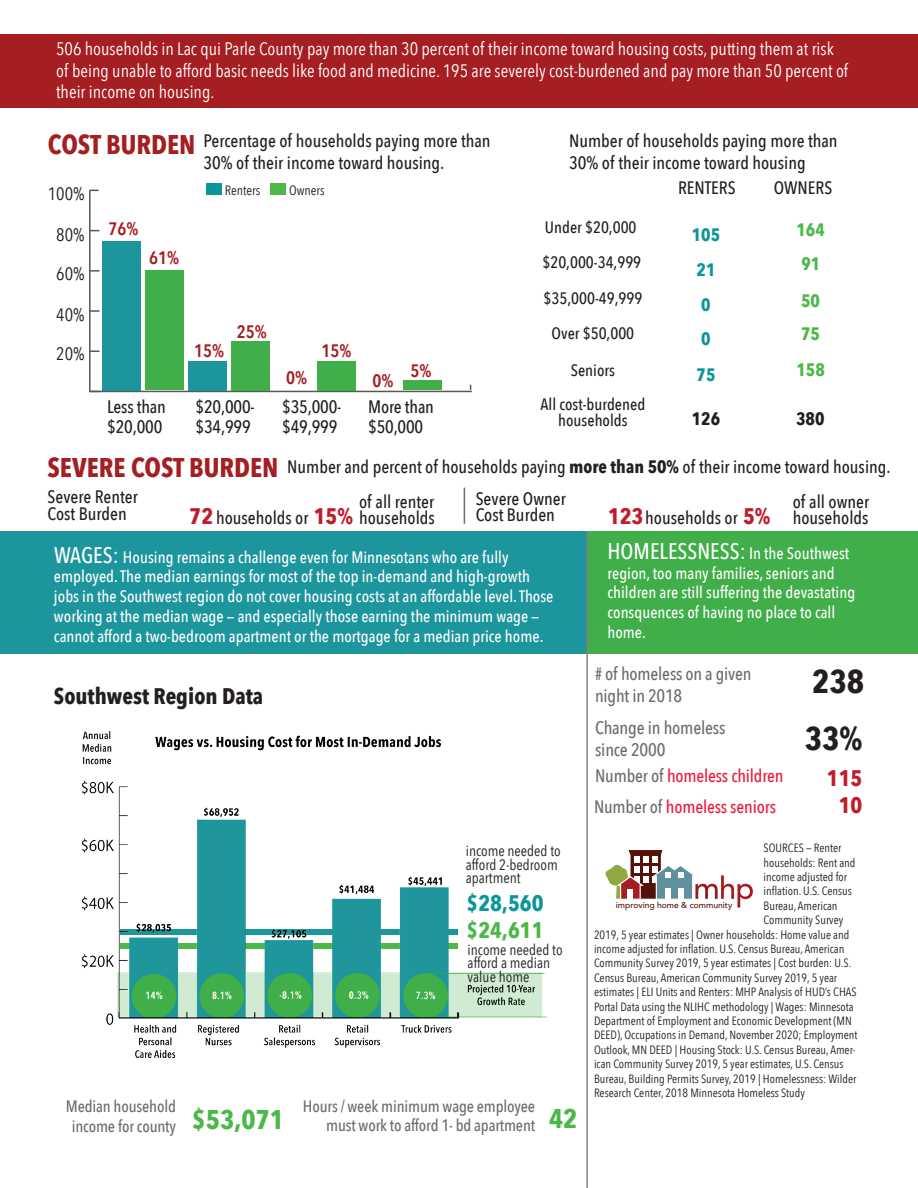
<style>
.page{position:relative;width:918px;height:1188px;background:#fff}
.page>*{position:absolute;margin:0;border:0;box-sizing:border-box;transform-origin:0 0}
.t1{font:700 33px "Avenir Next Condensed";color:#231f20}
.t2{font:700 27px "Avenir Next Condensed";color:#a51e22}
.t3{font:700 22.5px "Avenir Next Condensed";color:#231f20}
.t4{font:700 22.5px "Avenir Next Condensed";color:#be1d2c}
.t5{font:700 22.5px "Avenir Next Condensed";color:#0d959c}
.t6{font:700 22.5px "Avenir Next Condensed";color:#4bb848}
.t7{font:500 18.15px/21.5px "Avenir Next Condensed";letter-spacing:-.01em;color:#6c6d70}
.t8{font:500 18px/19.5px "Avenir Next Condensed";color:#231f20}
.t9{font:18px/21.6px "Avenir Next Condensed";color:#fff}
.t10{font:500 18px "Avenir Next Condensed";letter-spacing:-.01em;color:#ec1a39}
.t11{font:500 18px/21.5px "Avenir Next Condensed";letter-spacing:-.01em;color:#6c6d70}
.t12{font:600 18px "Avenir Next Condensed";color:#a51d21}
.t13{font:18px/39.3px "Avenir Next Condensed";color:#231f20}
.t14{font:700 18px/33.8px "Avenir Next Condensed";color:#4bb848}
.t15{font:700 18px/35.1px "Avenir Next Condensed";color:#0d959c}
.t16{font:700 18px "Avenir Next Condensed";color:#231f20}
.t17{font:500 16.5px/19.8px "Avenir Next Condensed";color:#fff}
.t18{font:500 16.5px/19.5px "Avenir Next Condensed";letter-spacing:-.01em;color:#6c6d70}
.t19{font:500 16.5px/35.4px "Avenir Next Condensed";color:#231f20;text-align:center}
.t20{font:15px/13.5px "Avenir Next Condensed";color:#231f20}
.t21{font:13.5px "Avenir Next Condensed";color:#231f20}
.t22{font:12px "Avenir Next Condensed";color:#231f20}
.t23{font:500 8.55px "Avenir";color:#531207}
.s1{font-weight:700;font-size:27px;color:#a51e22}
.s2{font-weight:700}
.s3{font-size:22.5px}
.s4{color:#6c6d70}
</style>
<div class="page">
<hr style="left:89px;top:190px;width:2px;height:202px;background:#57585a">
<svg style="left:90px;top:350px;width:10px;height:2px"></svg>
<svg style="left:90px;top:310px;width:10px;height:2px"></svg>
<svg style="left:90px;top:270px;width:10px;height:2px"></svg>
<hr style="left:89px;top:391px;width:383px;height:1px;background:#57585a">
<div style="left:206px;top:184px;width:16px;height:11px;background:#0d959c"></div>
<div style="left:270px;top:184px;width:16px;height:11px;background:#4bb848"></div>
<div style="left:0;top:34px;width:918px;height:74px;background:#a51e22"></div>
<div style="left:588px;top:531px;width:330px;height:122px;background:#40ae49"></div>
<div style="left:0;top:531px;width:586px;height:122px;background:#1c969c"></div>
<hr style="left:586px;top:531px;width:2px;height:657px;background:#808180">
<svg style="left:605px;top:850px;width:148px;height:58px"></svg>
<div style="left:628px;top:890px;width:5px;height:9px;background:#fff"></div>
<img style="left:81px;top:731px;width:466px;height:327px">
<hr style="left:464px;top:488px;width:1px;height:36px;background:#6c6d70">
<div style="left:403px;top:380px;width:39px;height:10px;background:#40ae49"></div>
<div style="left:317px;top:361px;width:39px;height:29px;background:#40ae49"></div>
<div style="left:231px;top:341px;width:39px;height:49px;background:#40ae49"></div>
<div style="left:188px;top:361px;width:39px;height:29px;background:#1c969c"></div>
<div style="left:146px;top:270px;width:38px;height:120px;background:#40ae49"></div>
<div style="left:103px;top:241px;width:38px;height:149px;background:#1c969c"></div>
<p class="t9" style="left:56px;top:37px;width:794px">506 households in Lac qui Parle County pay more than 30 percent of their income toward housing costs, putting them at risk of being unable to afford basic needs like food and medicine. 195 are severely cost-burdened and pay more than 50 percent of their income on housing.</p>
<h2 class="t2" style="left:48px;top:128px;width:149px">COST BURDEN</h2>
<h3 class="t8" style="left:569px;top:130px;width:270px;line-height:21.6px">Number of households paying more than<br>30% of their income toward housing</h3>
<h3 class="t8" style="left:204px;top:130px;width:289px;line-height:21.6px">Percentage of households paying more than<br>30% of their income toward housing.</h3>
<h3 class="t8" style="left:678px;top:178px;width:59px">RENTERS</h3>
<h3 class="t8" style="left:774px;top:178px;width:60px">OWNERS</h3>
<p class="t21" style="left:225px;top:179px;width:37px">Renters</p>
<p class="t21" style="left:289px;top:179px;width:37px">Owners</p>
<h3 class="t13" style="left:48px;top:173px;width:38px">100%</h3>
<h3 class="t13" style="left:56px;top:214px;width:30px">80%<br>60%</h3>
<h3 class="t13" style="left:56px;top:295px;width:30px;line-height:38.5px">40%<br>20%</h3>
<h3 class="t19" style="left:542px;top:210px;width:101px">Under $20,000 $20,000-34,999 $35,000-49,999<br>Over $50,000</h3>
<h3 class="t19" style="left:541px;top:354px;width:106px;line-height:33.5px">Seniors<br>All cost-burdened</h3>
<h3 class="t19" style="left:558px;top:403px;width:71px">households</h3>
<h3 class="t8" style="left:48px;top:457px;width:845px"><span class="s1">SEVERE COST BURDEN</span> Number and percent of households paying <span class="s2">more than 50%</span> of their income toward housing.</h3>
<h3 class="t8" style="left:216px;top:508px;width:94px">households or</h3>
<h3 class="t12" style="left:109px;top:213px;width:31px">76%</h3>
<h3 class="t14" style="left:796px;top:213px;width:30px">164<br>91</h3>
<h3 class="t14" style="left:801px;top:284px;width:20px;line-height:33px">50<br>75</h3>
<h3 class="t14" style="left:796px;top:353px;width:30px">158</h3>
<h3 class="t15" style="left:692px;top:217px;width:30px">105<br>21<br>0<br>0<br>75</h3>
<h3 class="t16" style="left:692px;top:407px;width:30px">126</h3>
<h3 class="t16" style="left:796px;top:408px;width:30px">380</h3>
<h3 class="t12" style="left:149px;top:242px;width:31px">61%</h3>
<h3 class="t12" style="left:237px;top:316px;width:31px">25%</h3>
<h3 class="t12" style="left:194px;top:335px;width:31px">15%</h3>
<h3 class="t12" style="left:322px;top:335px;width:31px">15%</h3>
<h3 class="t12" style="left:410px;top:355px;width:22px">5%</h3>
<h3 class="t12" style="left:286px;top:362px;width:22px">0%</h3>
<h3 class="t12" style="left:373px;top:366px;width:22px">0%</h3>
<h3 class="t8" style="left:107px;top:397px;width:60px">Less than $20,000</h3>
<h3 class="t8" style="left:196px;top:397px;width:61px">$20,000- $34,999</h3>
<h3 class="t8" style="left:282px;top:397px;width:61px">$35,000- $49,999</h3>
<h3 class="t8" style="left:368px;top:397px;width:67px">More than $50,000</h3>
<h3 class="t8" style="left:48px;top:489px;width:92px;line-height:16.5px">Severe Renter<br>Cost Burden</h3>
<h3 class="t8" style="left:476px;top:490px;width:92px;line-height:16.5px">Severe Owner<br>Cost Burden</h3>
<h3 class="t8" style="left:359px;top:493px;width:77px;line-height:16.5px">of all renter households</h3>
<h3 class="t8" style="left:793px;top:493px;width:78px;line-height:16.5px">of all owner households</h3>
<h3 class="t4" style="left:314px;top:503px;width:41px">15%</h3>
<h3 class="t4" style="left:608px;top:503px;width:37px">123</h3>
<h3 class="t4" style="left:743px;top:503px;width:29px">5%</h3>
<h3 class="t4" style="left:190px;top:503px;width:25px">72</h3>
<h3 class="t8" style="left:645px;top:508px;width:94px">households or</h3>
<p class="t17" style="left:54px;top:547px;width:501px"><span class="s3">WAGES:</span> Housing remains a challenge even for Minnesotans who are fully employed. The median earnings for most of the top in-demand and high-growth jobs in the Southwest region do not cover housing costs at an affordable level. Those working at the median wage — and especially those earning the minimum wage — cannot afford a two-bedroom apartment or the mortgage for a median price home.</p>
<h3 class="t3" style="left:54px;top:683px;width:211px">Southwest Region Data</h3>
<p class="t20" style="left:466px;top:844px;width:96px">income needed to afford 2-bedroom apartment</p>
<h3 class="t5" style="left:467px;top:890px;width:78px">$28,560</h3>
<h3 class="t6" style="left:467px;top:917px;width:78px">$24,611</h3>
<p class="t20" style="left:468px;top:942px;width:96px">income needed to afford a median value home</p>
<h3 class="t18" style="left:72px;top:1097px;width:214px;text-indent:-6px">Median household<br>income for county <sup>$53,071</sup></h3>
<h3 class="t18" style="left:326px;top:1096px;width:253px;text-indent:-23px">Hours / week minimum wage employee<br>must work to afford 1- bd apartment <sup>42</sup></h3>
<h3 class="t17" style="left:607px;top:543px;width:249px"><span class="s3">HOMELESSNESS:</span> In the Southwest region, too many families, seniors and children are still suffering the devastating consquences of having no place to call home.</h3>
<h3 class="t11" style="left:595px;top:663px;width:158px"># of homeless on a given night in 2018</h3>
<h1 class="t1" style="left:812px;top:662px;width:53px">238</h1>
<h3 class="t7" style="left:595px;top:717px;width:132px">Change in homeless since 2000</h3>
<h1 class="t1" style="left:805px;top:718px;width:59px">33%</h1>
<h3 class="t10" style="left:595px;top:765px;width:190px"><span class="s4">Number of</span> homeless children</h3>
<h3 class="t4" style="left:827px;top:764px;width:37px">115</h3>
<h3 class="t10" style="left:594px;top:795px;width:184px"><span class="s4">Number of</span> homeless seniors</h3>
<h3 class="t4" style="left:839px;top:791px;width:25px">10</h3>
<p class="t22" style="left:764px;top:838px;width:80px">SOURCES — Renter</p>
<p class="t22" style="left:764px;top:852px;width:93px">households: Rent and</p>
<p class="t22" style="left:764px;top:867px;width:85px">income adjusted for</p>
<p class="t22" style="left:764px;top:881px;width:90px">inflation. U.S. Census</p>
<p class="t22" style="left:764px;top:895px;width:76px">Bureau, American</p>
<p class="t22" style="left:764px;top:910px;width:81px">Community Survey</p>
<p class="t22" style="left:594px;top:924px;width:257px">2019, 5 year estimates | Owner households: Home value and</p>
<p class="t22" style="left:594px;top:939px;width:252px">income adjusted for inflation. U.S. Census Bureau, American</p>
<p class="t22" style="left:594px;top:953px;width:259px">Community Survey 2019, 5 year estimates | Cost burden: U.S.</p>
<p class="t22" style="left:594px;top:967px;width:245px">Census Bureau, American Community Survey 2019, 5 year</p>
<p class="t22" style="left:594px;top:982px;width:264px">estimates | ELI Units and Renters: MHP Analysis of HUD’s CHAS</p>
<p class="t22" style="left:594px;top:996px;width:261px">Portal Data using the NLIHC methodology | Wages: Minnesota</p>
<p class="t22" style="left:594px;top:1011px;width:259px">Department of Employment and Economic Development (MN</p>
<p class="t22" style="left:594px;top:1025px;width:265px">DEED), Occupations in Demand, November 2020; Employment</p>
<p class="t22" style="left:594px;top:1039px;width:263px">Outlook, MN DEED | Housing Stock: U.S. Census Bureau, Amer-</p>
<p class="t22" style="left:594px;top:1054px;width:251px">ican Community Survey 2019, 5 year estimates, U.S. Census</p>
<p class="t22" style="left:594px;top:1068px;width:264px">Bureau, Building Permits Survey, 2019 | Homelessness: Wilder</p>
<p class="t22" style="left:594px;top:1083px;width:213px">Research Center, 2018 Minnesota Homeless Study</p>
<p class="t23" style="left:616px;top:898px;width:118px">improving home &amp; community</p>
</div>
